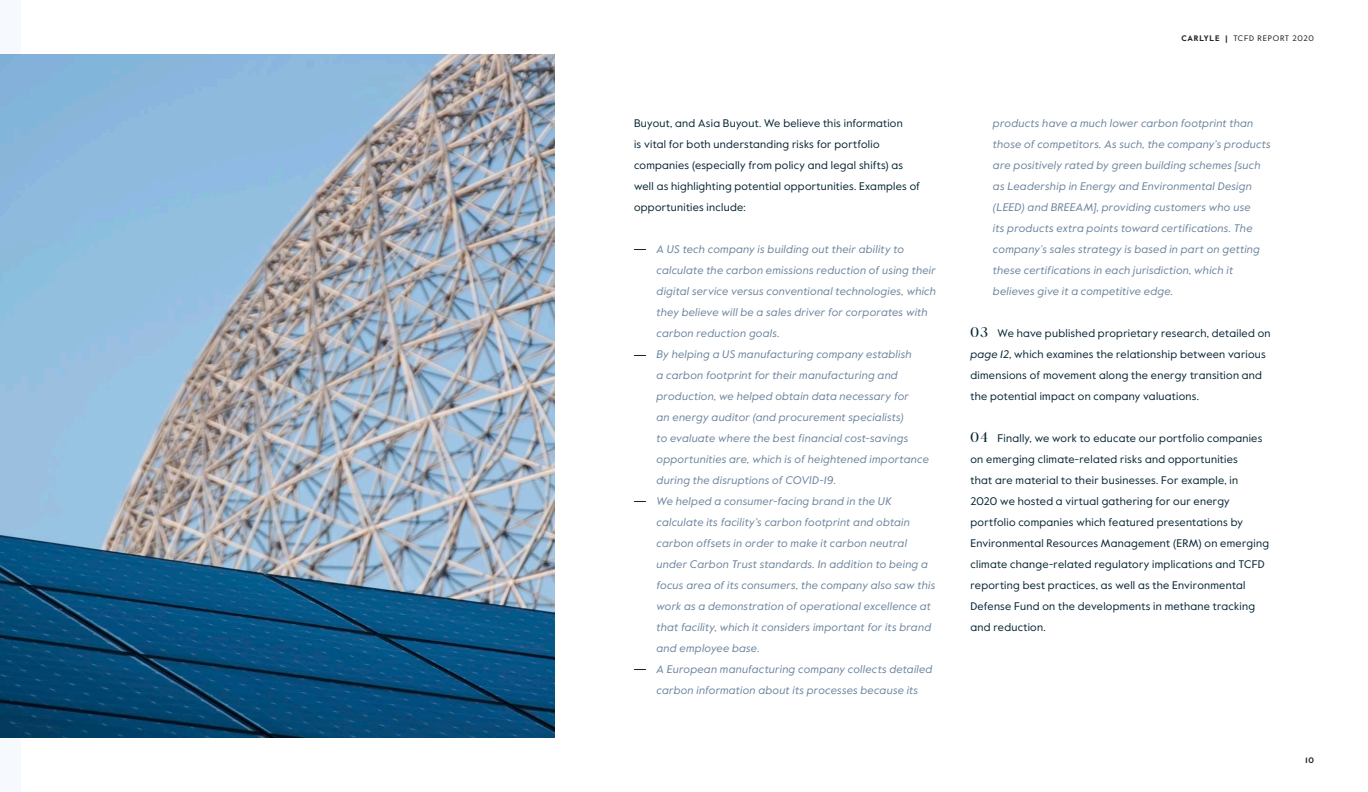
<style>
.page{position:relative;width:1368px;height:792px;background:#fff}
.page>*{position:absolute;margin:0;border:0;box-sizing:border-box;transform-origin:0 0}
.t1{font:italic 11px/21px "Value Sans Pro";letter-spacing:.025em;color:#6c849c}
.t2{font:11px/21px "Value Sans Pro";letter-spacing:.025em;color:#072533}
.t3{font:8px "Value Sans Pro";letter-spacing:.1em;color:#231f20}
.t4{font:700 8px "Value Sans Pro";color:#231f20}
.s1{font-weight:700}
.s2{font-family:"Fortescue Pro Display";font-size:14px}
.s3{font-style:italic}
</style>
<div class="page">
<div style="left:0;top:0;width:20px;height:792px;background:#f6fafe"></div>
<img style="left:0;top:54px;width:554px;height:684px">
<svg style="left:634px;top:249px;width:12px;height:1px"></svg>
<svg style="left:634px;top:355px;width:12px;height:1px"></svg>
<svg style="left:634px;top:501px;width:12px;height:1px"></svg>
<svg style="left:634px;top:669px;width:12px;height:1px"></svg>
<p class="t2" style="left:634px;top:113px;width:288px">Buyout, and Asia Buyout. We believe this information<br>is vital for both understanding risks for portfolio companies (especially from policy and legal shifts) as well as highlighting potential opportunities. Examples of opportunities include:</p>
<p class="t1" style="left:657px;top:239px;width:281px">A US tech company is building out their ability to calculate the carbon emissions reduction of using their digital service versus conventional technologies, which they believe will be a sales driver for corporates with carbon reduction goals.</p>
<p class="t1" style="left:657px;top:344px;width:274px">By helping a US manufacturing company establish<br>a carbon footprint for their manufacturing and production, we helped obtain data necessary for<br>an energy auditor (and procurement specialists)<br>to evaluate where the best financial cost-savings opportunities are, which is of heightened importance during the disruptions of COVID-19.</p>
<p class="t1" style="left:657px;top:491px;width:280px">We helped a consumer-facing brand in the UK calculate its facility’s carbon footprint and obtain carbon offsets in order to make it carbon neutral under Carbon Trust standards. In addition to being a focus area of its consumers, the company also saw this work as a demonstration of operational excellence at that facility, which it considers important for its brand and employee base.</p>
<p class="t1" style="left:657px;top:659px;width:277px">A European manufacturing company collects detailed carbon information about its processes because its</p>
<p class="t3" style="left:1181px;top:33px;width:134px"><span class="s1">CARLYLE |</span> TCFD REPORT 2020</p>
<p class="t1" style="left:993px;top:113px;width:279px">products have a much lower carbon footprint than those of competitors. As such, the company’s products are positively rated by green building schemes [such as Leadership in Energy and Environmental Design (LEED) and BREEAM], providing customers who use<br>its products extra points toward certifications. The company’s sales strategy is based in part on getting these certifications in each jurisdiction, which it believes give it a competitive edge.</p>
<p class="t2" style="left:970px;top:323px;width:302px"><span class="s2">03</span> We have published proprietary research, detailed on <span class="s3">page 12</span>, which examines the relationship between various dimensions of movement along the energy transition and the potential impact on company valuations.</p>
<p class="t2" style="left:970px;top:428px;width:300px"><span class="s2">04</span> Finally, we work to educate our portfolio companies on emerging climate-related risks and opportunities<br>that are material to their businesses. For example, in<br>2020 we hosted a virtual gathering for our energy portfolio companies which featured presentations by Environmental Resources Management (ERM) on emerging climate change-related regulatory implications and TCFD reporting best practices, as well as the Environmental Defense Fund on the developments in methane tracking and reduction.</p>
<p class="t4" style="left:1306px;top:756px;width:10px">10</p>
</div>
